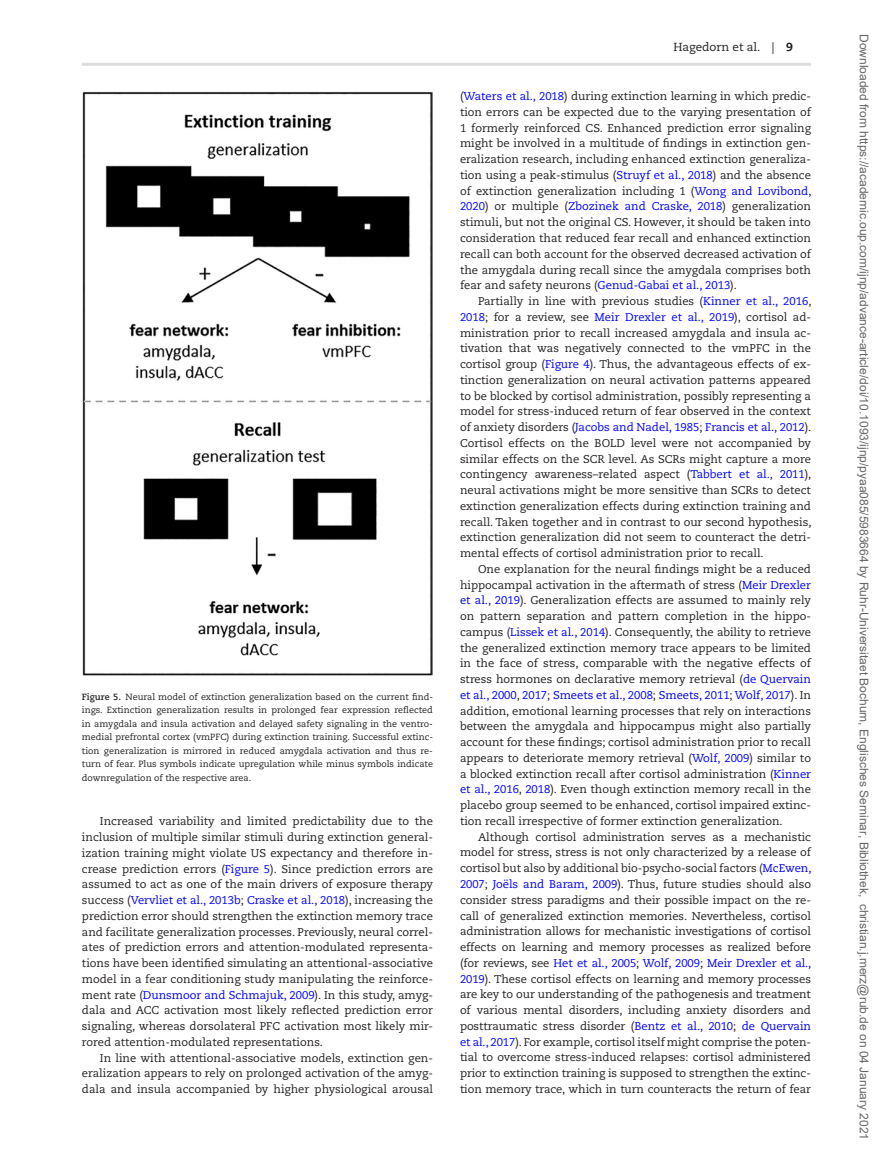
<style>
.page{position:relative;width:893px;height:1174px;background:#fff}
.page>*{position:absolute;margin:0;border:0;box-sizing:border-box;transform-origin:0 0}
.t1{font:12px "Arial";color:#666}
.t2{font:11.7px "Caecilia LT Std";color:#231f20}
.t3{font:11.25px/15.8px "Caecilia LT Std";color:#231f20;text-align:justify}
.t4{font:9px/13.5px "Caecilia LT Std";color:#231f20;text-align:justify}
.s1{font-weight:700}
.s2{color:#00f}
.s3{font-weight:800}
</style>
<div class="page">
<hr style="left:82px;top:63px;width:729px;height:3px;background:#dcdddf">
<img style="left:83px;top:92px;width:349px;height:584px">
<p class="t4" style="left:82px;top:690px;width:353px"><span class="s1">Figure 5.</span> Neural model of extinction generalization based on the current find&shy;ings. Extinction generalization results in prolonged fear expression reflected in amygdala and insula activation and delayed safety signaling in the ventro&shy;medial prefrontal cortex (vmPFC) during extinction training. Successful extinc&shy;tion generalization is mirrored in reduced amygdala activation and thus re&shy;turn of fear. Plus symbols indicate upregulation while minus symbols indicate downregulation of the respective area.</p>
<p class="t3" style="left:82px;top:813px;width:353px;text-indent:18px">Increased variability and limited predictability due to the inclusion of multiple similar stimuli during extinction general&shy;ization training might violate US expectancy and therefore in&shy;crease prediction errors (<span class="s2">Figure 5</span>). Since prediction errors are assumed to act as one of the main drivers of exposure therapy success (<span class="s2">Vervliet et al., 2013b</span>; <span class="s2">Craske et al., 2018</span>), increasing the prediction error should strengthen the extinction memory trace and facilitate generalization processes. Previously, neural correl&shy;ates of prediction errors and attention-modulated representa&shy;tions have been identified simulating an attentional-associative model in a fear conditioning study manipulating the reinforce&shy;ment rate (<span class="s2">Dunsmoor and Schmajuk, 2009</span>). In this study, amyg&shy;dala and ACC activation most likely reflected prediction error signaling, whereas dorsolateral PFC activation most likely mir&shy;rored attention-modulated representations.</p>
<p class="t3" style="left:82px;top:1050px;width:353px;text-indent:18px">In line with attentional-associative models, extinction gen&shy;eralization appears to rely on prolonged activation of the amyg&shy;dala and insula accompanied by higher physiological arousal</p>
<p class="t2" style="left:673px;top:40px;width:121px">Hagedorn et al. | <span class="s3">9</span></p>
<p class="t3" style="left:460px;top:89px;width:353px">(<span class="s2">Waters et al., 2018</span>) during extinction learning in which predic&shy;tion errors can be expected due to the varying presentation of 1 formerly reinforced CS. Enhanced prediction error signaling might be involved in a multitude of findings in extinction gen&shy;eralization research, including enhanced extinction generaliza&shy;tion using a peak-stimulus (<span class="s2">Struyf et al., 2018</span>) and the absence of extinction generalization including 1 (<span class="s2">Wong and Lovibond, 2020</span>) or multiple (<span class="s2">Zbozinek and Craske, 2018</span>) generalization stimuli, but not the original CS. However, it should be taken into consideration that reduced fear recall and enhanced extinction recall can both account for the observed decreased activation of the amygdala during recall since the amygdala comprises both fear and safety neurons (<span class="s2">Genud-Gabai et al., 2013</span>).</p>
<p class="t3" style="left:460px;top:293px;width:353px;text-indent:18px">Partially in line with previous studies (<span class="s2">Kinner et al., 2016</span>, <span class="s2">2018</span>; for a review, see <span class="s2">Meir Drexler et al., 2019</span>), cortisol ad&shy;ministration prior to recall increased amygdala and insula ac&shy;tivation that was negatively connected to the vmPFC in the cortisol group (<span class="s2">Figure 4</span>). Thus, the advantageous effects of ex&shy;tinction generalization on neural activation patterns appeared to be blocked by cortisol administration, possibly representing a model for stress-induced return of fear observed in the context of anxiety disorders (<span class="s2">Jacobs and Nadel, 1985</span>; <span class="s2">Francis et al., 2012</span>).<br>Cortisol effects on the BOLD level were not accompanied by similar effects on the SCR level. As SCRs might capture a more contingency awareness–related aspect (<span class="s2">Tabbert et al., 2011</span>), neural activations might be more sensitive than SCRs to detect extinction generalization effects during extinction training and recall. Taken together and in contrast to our second hypothesis, extinction generalization did not seem to counteract the detri&shy;mental effects of cortisol administration prior to recall.</p>
<p class="t3" style="left:460px;top:561px;width:353px;text-indent:18px">One explanation for the neural findings might be a reduced hippocampal activation in the aftermath of stress (<span class="s2">Meir Drexler et al., 2019</span>). Generalization effects are assumed to mainly rely on pattern separation and pattern completion in the hippo&shy;campus (<span class="s2">Lissek et al., 2014</span>). Consequently, the ability to retrieve the generalized extinction memory trace appears to be limited in the face of stress, comparable with the negative effects of stress hormones on declarative memory retrieval (<span class="s2">de Quervain et al., 2000</span>, <span class="s2">2017</span>; <span class="s2">Smeets et al., 2008</span>; <span class="s2">Smeets, 2011</span>; <span class="s2">Wolf, 2017</span>). In addition, emotional learning processes that rely on interactions between the amygdala and hippocampus might also partially account for these findings; cortisol administration prior to recall appears to deteriorate memory retrieval (<span class="s2">Wolf, 2009</span>) similar to a blocked extinction recall after cortisol administration (<span class="s2">Kinner et al., 2016</span>, <span class="s2">2018</span>). Even though extinction memory recall in the placebo group seemed to be enhanced, cortisol impaired extinc&shy;tion recall irrespective of former extinction generalization.</p>
<p class="t3" style="left:460px;top:829px;width:353px;text-indent:18px">Although cortisol administration serves as a mechanistic model for stress, stress is not only characterized by a release of cortisol but also by additional bio-psycho-social factors (<span class="s2">McEwen, 2007</span>; <span class="s2">Joëls and Baram, 2009</span>). Thus, future studies should also consider stress paradigms and their possible impact on the re&shy;call of generalized extinction memories. Nevertheless, cortisol administration allows for mechanistic investigations of cortisol effects on learning and memory processes as realized before (for reviews, see <span class="s2">Het et al., 2005</span>; <span class="s2">Wolf, 2009</span>; <span class="s2">Meir Drexler et al., 2019</span>). These cortisol effects on learning and memory processes are key to our understanding of the pathogenesis and treatment of various mental disorders, including anxiety disorders and posttraumatic stress disorder (<span class="s2">Bentz et al., 2010</span>; <span class="s2">de Quervain et al., 2017</span>). For example, cortisol itself might comprise the poten&shy;tial to overcome stress-induced relapses: cortisol administered prior to extinction training is supposed to strengthen the extinc&shy;tion memory trace, which in turn counteracts the return of fear</p>
<p class="t1" style="left:868px;top:34px;width:1107px;rotate:90deg">Downloaded from https://academic.oup.com/ijnp/advance-article/doi/10.1093/ijnp/pyaa085/5983664 by Ruhr-Universitaet Bochum, Englisches Seminar, Bibliothek, christian.j.merz@rub.de on 04 January 2021</p>
</div>
